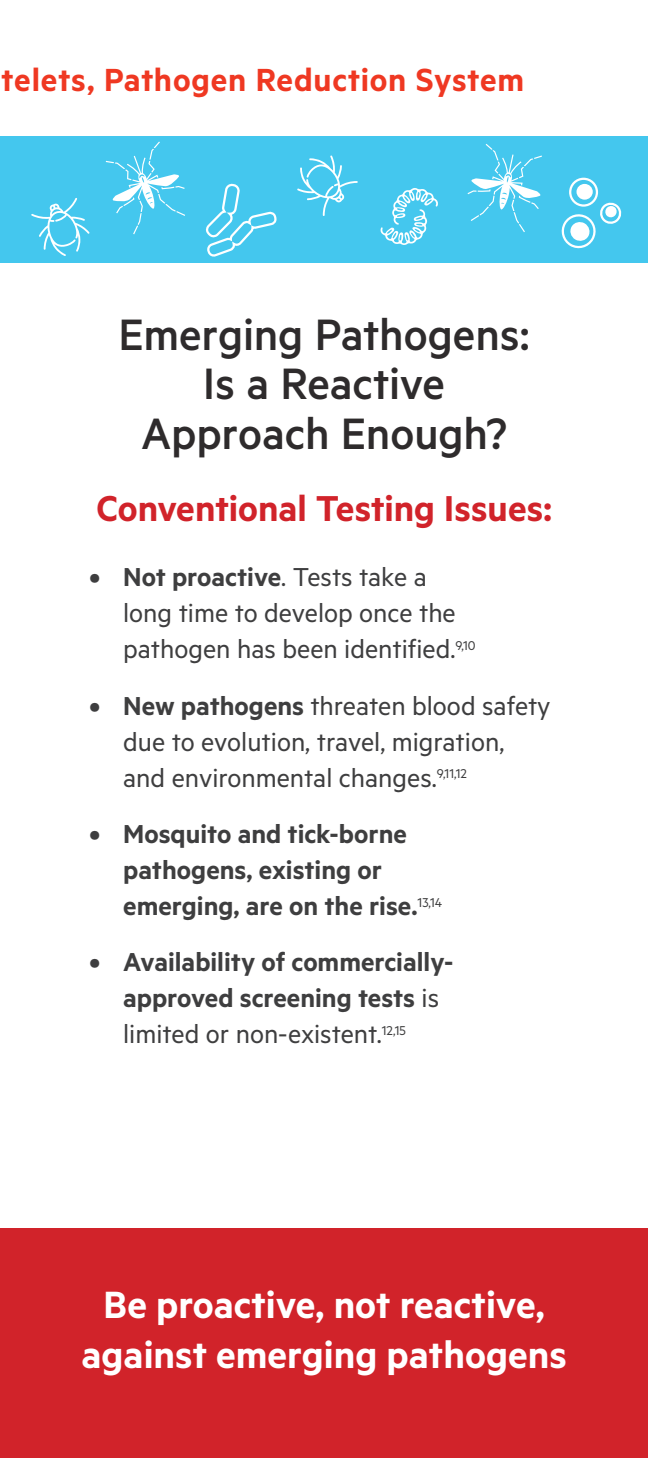
<style>
.page{position:relative;width:648px;height:1458px;background:#fff}
.page>*{position:absolute;margin:0;border:0;box-sizing:border-box;transform-origin:0 0}
.Interior-_PullQuote{font:500 49.5px/49.5px "Metric";letter-spacing:-.005em;color:#2e2b2c;text-align:center}
.t1{font:600 42.75px/49.5px "Metric";color:#fff;text-align:center}
.Interior_Copy_Black{font:600 40.5px "Metric";color:#d1232a}
.t2{font:600 36px "Metric";letter-spacing:.02em;color:#ef3822}
.t3{font:29.25px/36px "Metric";color:#3e3e3f}
.t4{font:600 29.25px/36px "Metric";color:#3e3e3f}
.s1{font-weight:600}
.s2{font-weight:400}
</style>
<div class="page">
<div style="left:0;top:1228px;width:648px;height:230px;background:#d1232a"></div>
<div style="left:0;top:136px;width:648px;height:126px;background:#44c7ee"></div>
<svg style="left:380px;top:188px;width:58px;height:57px"></svg>
<svg style="left:31px;top:198px;width:59px;height:58px"></svg>
<svg style="left:297px;top:155px;width:61px;height:61px"></svg>
<svg style="left:468px;top:144px;width:74px;height:88px"></svg>
<svg style="left:106px;top:142px;width:79px;height:92px"></svg>
<svg style="left:205px;top:183px;width:72px;height:74px"></svg>
<div style="left:569px;top:178px;width:29px;height:29px;border:2px solid #fff;border-radius:50%"></div>
<div style="left:577px;top:184px;width:16px;height:16px;background:#fff;border-radius:50%"></div>
<svg style="left:561px;top:200px;width:60px;height:49px"></svg>
<p class="t2" style="left:1px;top:58px;width:525px">telets, Pathogen Reduction System</p>
<p class="Interior-_PullQuote" style="left:119px;top:308px;width:413px">Emerging Pathogens:</p>
<p class="Interior-_PullQuote" style="left:141px;top:358px;width:367px">Is a Reactive<br>Approach Enough?</p>
<p class="Interior_Copy_Black" style="left:96px;top:484px;width:457px">Conventional Testing Issues:</p>
<p class="t3" style="left:123px;top:558px;width:354px;text-indent:-34px"><span class="s1">• Not proactive</span>. Tests take a long time to develop once the pathogen has been identified.<sup>9,10</sup></p>
<p class="t3" style="left:123px;top:687px;width:429px;text-indent:-34px"><span class="s1">• New pathogens</span> threaten blood safety due to evolution, travel, migration, and environmental changes.<sup>9,11,12</sup></p>
<p class="t4" style="left:123px;top:815px;width:321px;text-indent:-34px">• Mosquito and tick-borne pathogens, existing or emerging, are on the rise.<sup>13,14</sup></p>
<p class="t4" style="left:123px;top:943px;width:332px;text-indent:-34px">• Availability of commercially&shy;approved screening tests <span class="s2">is limited or non-existent.</span><sup>12,15</sup></p>
<p class="t1" style="left:82px;top:1279px;width:487px">Be proactive, not reactive, against emerging pathogens</p>
</div>
